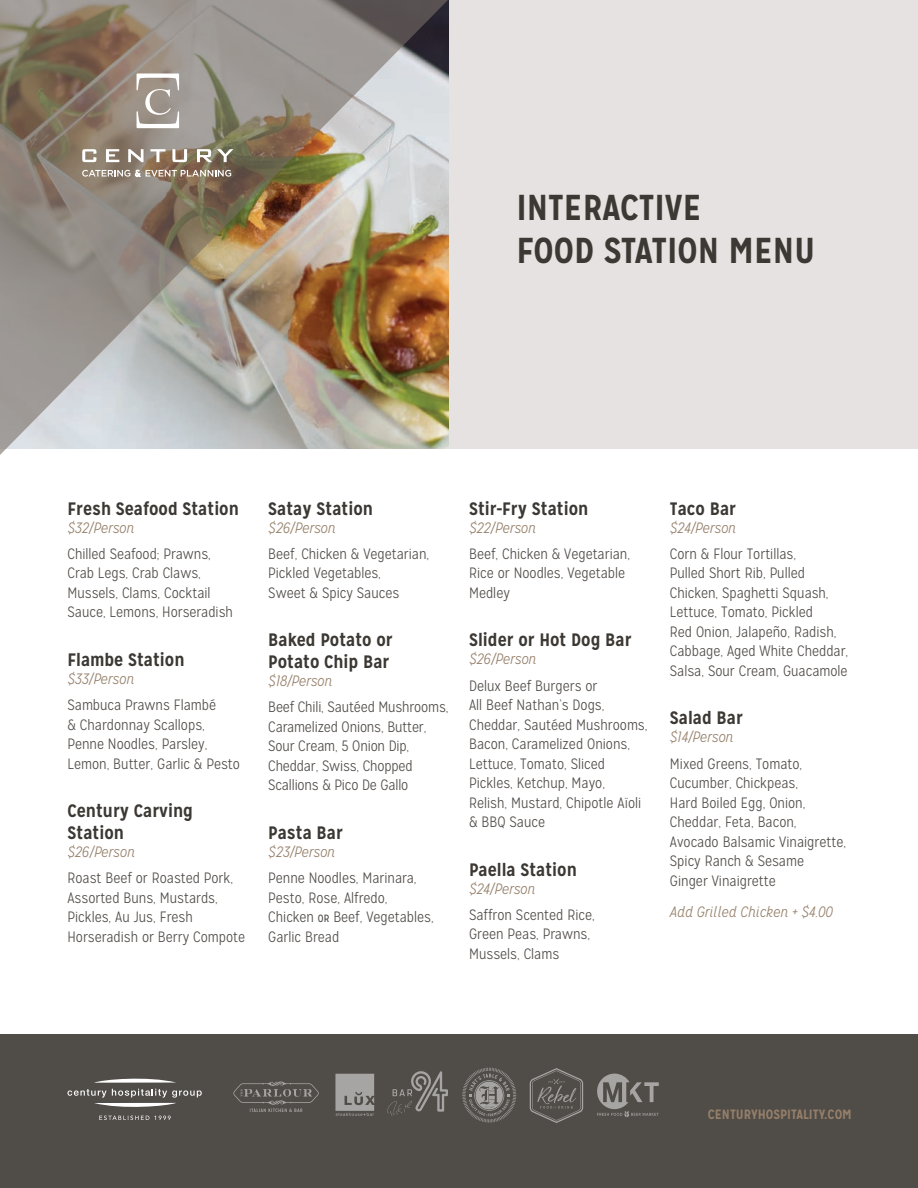
<style>
.page{position:relative;width:918px;height:1188px;background:#fff}
.page>*{position:absolute;margin:0;border:0;box-sizing:border-box;transform-origin:0 0}
.t1{font:700 36px/43.2px "Mission Gothic";color:#3c3833}
.t2{font:700 18px/21.6px "Mission Gothic";color:#3c3833}
.t3{font:300 15px/19.5px "Mission Gothic";color:#504c48}
.t4{font:italic 300 15px "Mission Gothic";color:#957f69}
.t5{font:700 13.5px "Mission Gothic";color:#957f69}
.s1{font-weight:400;font-size:10.5px}
</style>
<div class="page">
<div style="left:0;top:1034px;width:918px;height:154px;background:#504c48"></div>
<svg style="left:94px;top:1078px;width:82px;height:5px"></svg>
<svg style="left:67px;top:1089px;width:135px;height:18px"></svg>
<svg style="left:99px;top:1116px;width:72px;height:4px"></svg>
<div style="left:0;top:0;width:918px;height:449px;background:#e6e2e1"></div>
<svg style="left:335px;top:1074px;width:39px;height:42px;background:#969391"></svg>
<svg style="left:597px;top:1074px;width:62px;height:43px"></svg>
<svg style="left:462px;top:1068px;width:54px;height:55px"></svg>
<svg style="left:233px;top:1082px;width:86px;height:30px"></svg>
<svg style="left:387px;top:1071px;width:61px;height:45px"></svg>
<svg style="left:530px;top:1068px;width:53px;height:55px"></svg>
<img style="left:0;top:0;width:449px;height:455px">
<svg style="left:137px;top:74px;width:42px;height:54px;background:#b5aea7"></svg>
<svg style="left:82px;top:149px;width:14px;height:13px"></svg>
<svg style="left:106px;top:149px;width:13px;height:13px"></svg>
<svg style="left:128px;top:149px;width:16px;height:13px"></svg>
<svg style="left:150px;top:149px;width:15px;height:13px"></svg>
<svg style="left:172px;top:149px;width:15px;height:13px"></svg>
<svg style="left:197px;top:149px;width:36px;height:13px"></svg>
<svg style="left:82px;top:170px;width:149px;height:7px"></svg>
<h1 class="t1" style="left:516px;top:185px;width:301px">INTERACTIVE<br>FOOD STATION MENU</h1>
<p class="t2" style="left:68px;top:497px;width:173px">Fresh Seafood Station</p>
<p class="t4" style="left:68px;top:519px;width:68px">$32/Person</p>
<p class="t3" style="left:68px;top:544px;width:167px">Chilled Seafood; Prawns,<br>Crab Legs, Crab Claws,<br>Mussels, Clams, Cocktail<br>Sauce, Lemons, Horseradish</p>
<p class="t2" style="left:68px;top:649px;width:119px">Flambe Station</p>
<p class="t4" style="left:68px;top:670px;width:68px">$33/Person</p>
<p class="t3" style="left:68px;top:695px;width:174px">Sambuca Prawns Flambé<br>&amp; Chardonnay Scallops,<br>Penne Noodles, Parsley,<br>Lemon, Butter, Garlic &amp; Pesto</p>
<p class="t2" style="left:68px;top:800px;width:127px">Century Carving<br>Station</p>
<p class="t4" style="left:68px;top:843px;width:69px">$26/Person</p>
<p class="t3" style="left:68px;top:868px;width:179px">Roast Beef or Roasted Pork,<br>Assorted Buns, Mustards,<br>Pickles, Au Jus, Fresh<br>Horseradish or Berry Compote</p>
<p class="t2" style="left:268px;top:497px;width:106px">Satay Station</p>
<p class="t4" style="left:268px;top:519px;width:69px">$26/Person</p>
<p class="t3" style="left:268px;top:544px;width:163px">Beef, Chicken &amp; Vegetarian,<br>Pickled Vegetables,<br>Sweet &amp; Spicy Sauces</p>
<p class="t2" style="left:268px;top:629px;width:126px">Baked Potato or<br>Potato Chip Bar</p>
<p class="t4" style="left:268px;top:672px;width:66px">$18/Person</p>
<p class="t3" style="left:268px;top:697px;width:182px">Beef Chili, Sautéed Mushrooms,<br>Caramelized Onions, Butter,<br>Sour Cream, 5 Onion Dip,<br>Cheddar, Swiss, Chopped<br>Scallions &amp; Pico De Gallo</p>
<p class="t2" style="left:268px;top:822px;width:76px">Pasta Bar</p>
<p class="t4" style="left:268px;top:843px;width:68px">$23/Person</p>
<p class="t3" style="left:268px;top:868px;width:167px">Penne Noodles, Marinara,<br>Pesto, Rose, Alfredo,<br>Chicken <span class="s1">or</span> Beef, Vegetables,<br>Garlic Bread</p>
<p class="t2" style="left:469px;top:497px;width:121px">Stir-Fry Station</p>
<p class="t4" style="left:469px;top:519px;width:68px">$22/Person</p>
<p class="t3" style="left:469px;top:544px;width:163px">Beef, Chicken &amp; Vegetarian,<br>Rice or Noodles, Vegetable<br>Medley</p>
<p class="t2" style="left:469px;top:629px;width:164px">Slider or Hot Dog Bar</p>
<p class="t4" style="left:469px;top:650px;width:69px">$26/Person</p>
<p class="t3" style="left:469px;top:676px;width:180px">Delux Beef Burgers or<br>All Beef Nathan’s Dogs,<br>Cheddar, Sautéed Mushrooms,<br>Bacon, Caramelized Onions,<br>Lettuce, Tomato, Sliced<br>Pickles, Ketchup, Mayo,<br>Relish, Mustard, Chipotle Aïoli &amp; BBQ Sauce</p>
<p class="t2" style="left:469px;top:859px;width:109px">Paella Station</p>
<p class="t4" style="left:469px;top:880px;width:68px">$24/Person</p>
<p class="t3" style="left:469px;top:905px;width:127px">Saffron Scented Rice,<br>Green Peas, Prawns,<br>Mussels, Clams</p>
<p class="t2" style="left:670px;top:497px;width:68px">Taco Bar</p>
<p class="t4" style="left:670px;top:519px;width:68px">$24/Person</p>
<p class="t3" style="left:670px;top:544px;width:180px">Corn &amp; Flour Tortillas,<br>Pulled Short Rib, Pulled<br>Chicken, Spaghetti Squash,<br>Lettuce, Tomato, Pickled<br>Red Onion, Jalapeño, Radish,<br>Cabbage, Aged White Cheddar,<br>Salsa, Sour Cream, Guacamole</p>
<p class="t2" style="left:670px;top:707px;width:74px">Salad Bar</p>
<p class="t4" style="left:670px;top:728px;width:65px">$14/Person</p>
<p class="t3" style="left:670px;top:754px;width:178px">Mixed Greens, Tomato,<br>Cucumber, Chickpeas,<br>Hard Boiled Egg, Onion,<br>Cheddar, Feta, Bacon,<br>Avocado Balsamic Vinaigrette,<br>Spicy Ranch &amp; Sesame<br>Ginger Vinaigrette</p>
<p class="t4" style="left:670px;top:903px;width:164px">Add Grilled Chicken + $4.00</p>
<p class="t5" style="left:708px;top:1106px;width:145px">CENTURYHOSPITALITY.COM</p>
</div>
